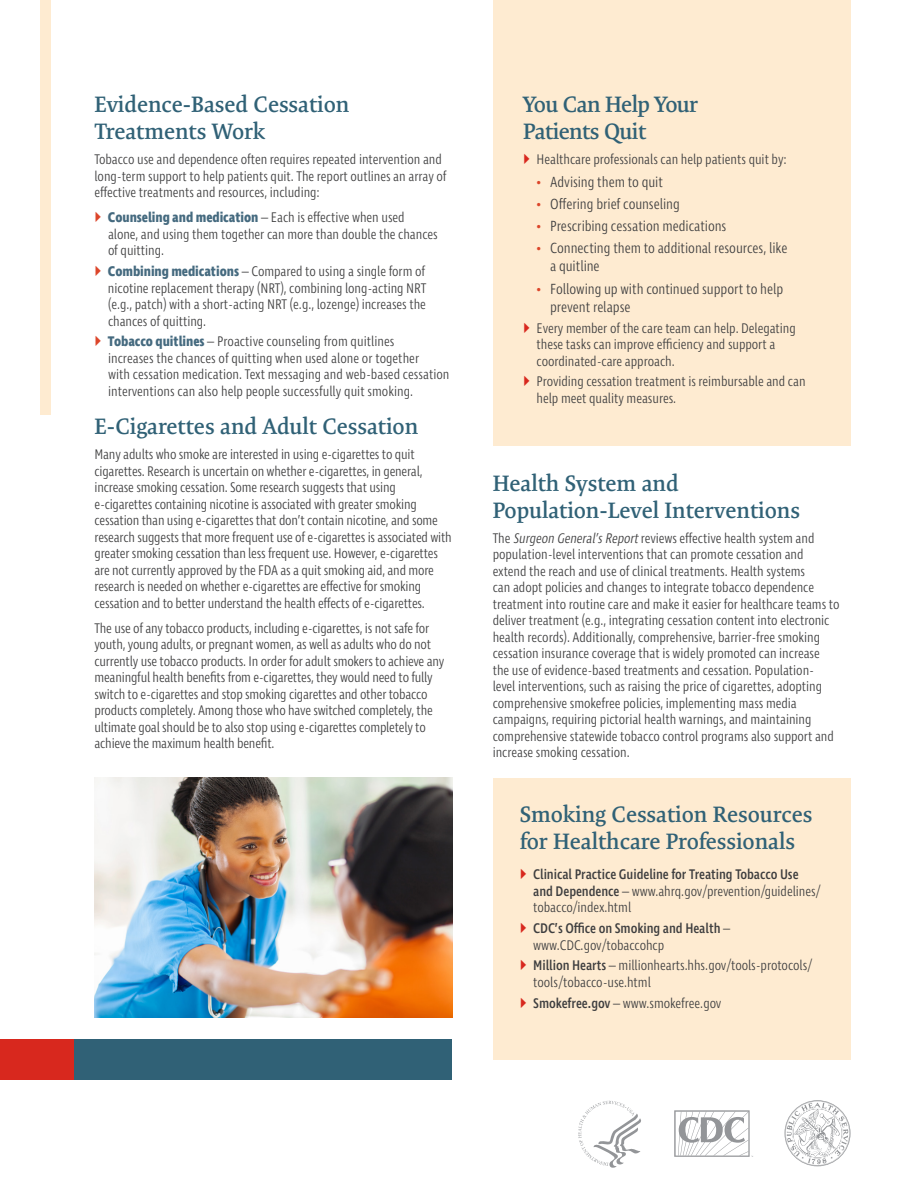
<style>
.page{position:relative;width:918px;height:1188px;background:#fff}
.page>*{position:absolute;margin:0;border:0;box-sizing:border-box;transform-origin:0 0}
.t1{font:600 22.5px/27px "Expo Serif Pro";letter-spacing:-.005em;color:#306176}
.t2{font:600 22.5px/27px "Expo Serif Pro";letter-spacing:-.03em;color:#306176}
.t3{font:300 15px/22.4px "Ingra Cd";letter-spacing:-.005em;color:#3e3e3f}
.t4{font:300 15px "Ingra Cd";color:#dc452a}
.t5{font:300 14.25px/16.5px "Ingra Cd";letter-spacing:-.005em;color:#3e3e3f}
.t6{font:500 14.25px/16.5px "Ingra Cd";letter-spacing:-.005em;color:#3e3e3f}
.s1{font-weight:700;color:#456a7f}
.s2{color:#dc452a}
.s3{font-style:italic}
.s4{font-weight:300}
.s5{font-weight:500}
</style>
<div class="page">
<div style="left:493px;top:0;width:357px;height:446px;background:#feebd1"></div>
<div style="left:40px;top:0;width:11px;height:415px;background:#feebd1"></div>
<img style="left:94px;top:778px;width:358px;height:240px">
<div style="left:493px;top:778px;width:357px;height:282px;background:#feebd1"></div>
<div style="left:0;top:1040px;width:74px;height:40px;background:#d8281e"></div>
<div style="left:74px;top:1040px;width:378px;height:40px;background:#306176"></div>
<svg style="left:578px;top:1101px;width:63px;height:67px"></svg>
<svg style="left:674px;top:1110px;width:79px;height:47px"></svg>
<svg style="left:785px;top:1100px;width:66px;height:66px"></svg>
<h1 class="t1" style="left:94px;top:91px;width:257px">Evidence-Based Cessation<br>Treatments Work</h1>
<p class="t5" style="left:94px;top:152px;width:354px">Tobacco use and dependence often requires repeated intervention and long-term support to help patients quit. The report outlines an array of effective treatments and resources, including:</p>
<p class="t5" style="left:108px;top:210px;width:331px"><span class="s1">Counseling and medication</span> – Each is effective when used alone, and using them together can more than double the chances of quitting.</p>
<p class="t5" style="left:108px;top:264px;width:320px;text-align:justify"><span class="s1">Combining medications</span> – Compared to using a single form of nicotine replacement therapy (NRT), combining long-acting NRT (e.g., patch) with a short-acting NRT (e.g., lozenge) increases the chances of quitting.</p>
<p class="t5" style="left:108px;top:334px;width:343px"><span class="s1">Tobacco quitlines</span> – Proactive counseling from quitlines<br>increases the chances of quitting when used alone or together<br>with cessation medication. Text messaging and web-based cessation interventions can also help people successfully quit smoking.</p>
<h1 class="t1" style="left:94px;top:413px;width:325px">E-Cigarettes and Adult Cessation</h1>
<p class="t5" style="left:94px;top:447px;width:359px">Many adults who smoke are interested in using e-cigarettes to quit cigarettes. Research is uncertain on whether e-cigarettes, in general, increase smoking cessation. Some research suggests that using e-cigarettes containing nicotine is associated with greater smoking cessation than using e-cigarettes that don’t contain nicotine, and some research suggests that more frequent use of e-cigarettes is associated with greater smoking cessation than less frequent use. However, e-cigarettes are not currently approved by the FDA as a quit smoking aid, and more research is needed on whether e-cigarettes are effective for smoking cessation and to better understand the health effects of e-cigarettes.</p>
<p class="t5" style="left:94px;top:621px;width:351px">The use of any tobacco products, including e-cigarettes, is not safe for youth, young adults, or pregnant women, as well as adults who do not currently use tobacco products. In order for adult smokers to achieve any meaningful health benefits from e-cigarettes, they would need to fully switch to e-cigarettes and stop smoking cigarettes and other tobacco products completely. Among those who have switched completely, the ultimate goal should be to also stop using e-cigarettes completely to achieve the maximum health benefit.</p>
<h1 class="t2" style="left:523px;top:91px;width:177px">You Can Help Your<br>Patients Quit</h1>
<p class="t5" style="left:537px;top:152px;width:252px">Healthcare professionals can help patients quit by:</p>
<p class="t3" style="left:537px;top:171px;width:128px"><span class="s2">•</span> Advising them to quit <span class="s2">•<br>•<br>•</span></p>
<p class="t4" style="left:537px;top:279px;width:6px">•</p>
<p class="t3" style="left:550px;top:193px;width:239px">Offering brief counseling<br>Prescribing cessation medications<br>Connecting them to additional resources, like</p>
<p class="t3" style="left:550px;top:256px;width:235px">a quitline<br>Following up with continued support to help</p>
<p class="t3" style="left:550px;top:296px;width:82px">prevent relapse</p>
<p class="t5" style="left:537px;top:320px;width:261px">Every member of the care team can help. Delegating these tasks can improve efficiency and support a coordinated-care approach.</p>
<p class="t5" style="left:537px;top:374px;width:270px">Providing cessation treatment is reimbursable and can help meet quality measures.</p>
<h1 class="t1" style="left:493px;top:470px;width:309px">Health System and<br>Population-Level Interventions</h1>
<p class="t5" style="left:493px;top:531px;width:348px">The <span class="s3">Surgeon General’sReport</span>reviews effective health system and population-level interventions that can promote cessation and extend the reach and use of clinical treatments. Health systems<br>can adopt policies and changes to integrate tobacco dependence treatment into routine care and make it easier for healthcare teams to deliver treatment (e.g., integrating cessation content into electronic health records). Additionally, comprehensive, barrier-free smoking cessation insurance coverage that is widely promoted can increase the use of evidence-based treatments and cessation. Population&shy;level interventions, such as raising the price of cigarettes, adopting comprehensive smokefree policies, implementing mass media campaigns, requiring pictorial health warnings, and maintaining comprehensive statewide tobacco control programs also support and increase smoking cessation.</p>
<h1 class="t1" style="left:520px;top:801px;width:294px">Smoking Cessation Resources for Healthcare Professionals</h1>
<p class="t6" style="left:533px;top:867px;width:289px">Clinical Practice Guideline for Treating Tobacco Use and Dependence <span class="s4">– www.ahrq.gov/prevention/guidelines/ tobacco/index.html</span></p>
<p class="t6" style="left:533px;top:921px;width:199px">CDC’s Office on Smoking and Health <span class="s4">– www.CDC.gov/tobaccohcp</span></p>
<p class="t5" style="left:533px;top:958px;width:281px"><span class="s5">Million Hearts</span> – millionhearts.hhs.gov/tools-protocols/ tools/tobacco-use.html</p>
<p class="t5" style="left:533px;top:995px;width:190px"><span class="s5">Smokefree.gov</span> – www.smokefree.gov</p>
</div>
